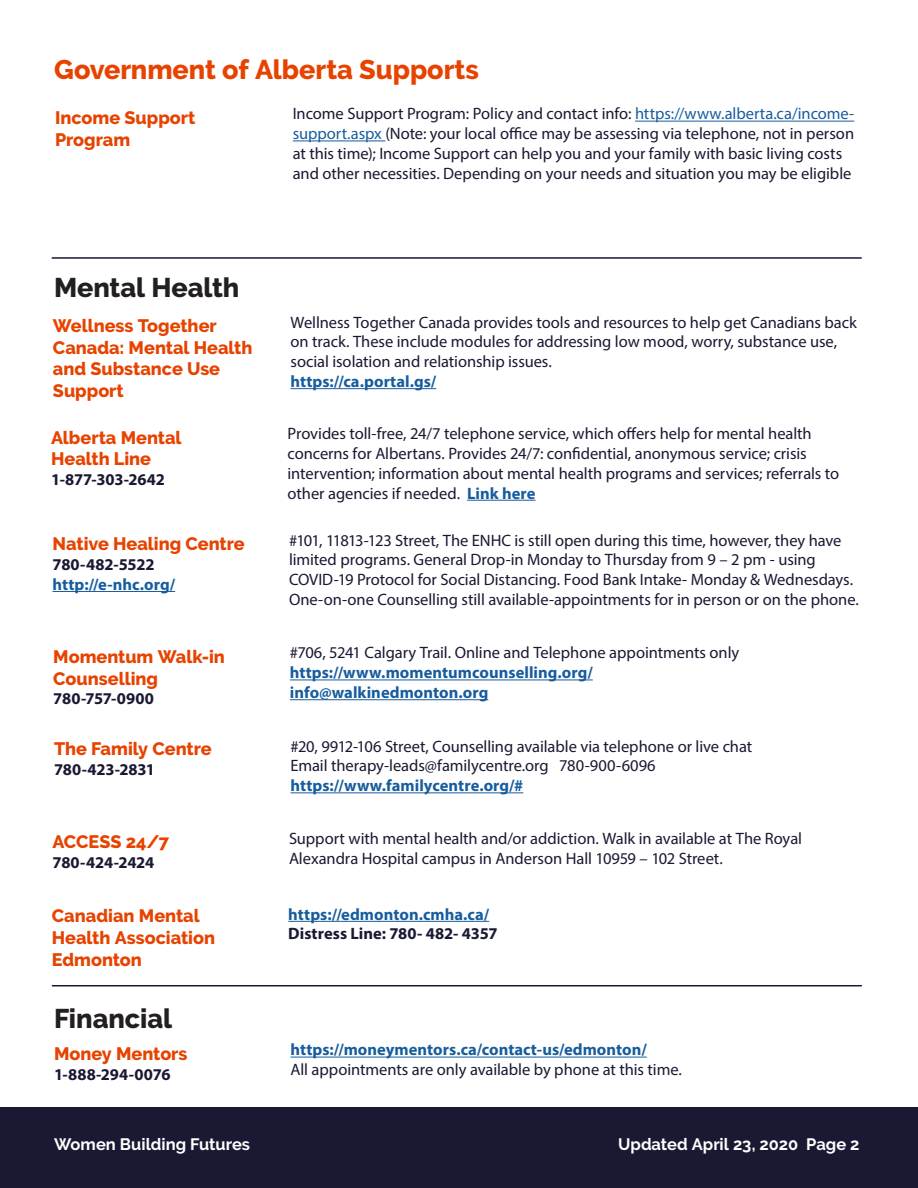
<style>
.page{position:relative;width:918px;height:1188px;background:#fff}
.page>*{position:absolute;margin:0;border:0;box-sizing:border-box;transform-origin:0 0}
.headings_1{font:800 27px "Raleway";color:#e74300}
.headings_1-2{font:800 27px "Raleway";letter-spacing:-.005em;color:#231f20}
.Headings_2{font:800 18px/21.6px "Raleway";color:#e74300}
.Body_11_pt{font:16.5px/19.8px "Myriad Pro";letter-spacing:-.005em;color:#191933}
.Body_11_pt-2{font:700 16.5px "Myriad Pro";letter-spacing:.005em;color:#175d9e}
.Sub_head_side_box{font:700 16.5px "Myriad Pro";letter-spacing:-.005em;color:#191933}
.Sub_head_side_box-2{font:700 16.5px "Myriad Pro";color:#175d9e}
.t1{font:700 16.5px "Raleway";color:#fff}
.s1{color:#175d9e}
.s2{font-weight:700;color:#175d9e}
</style>
<div class="page">
<hr style="left:467px;top:500px;width:69px;height:1px;background:#175d9e">
<hr style="left:52px;top:257px;width:810px;height:2px;background:#191933">
<div style="left:0;top:1107px;width:918px;height:81px;background:#191933"></div>
<hr style="left:288px;top:921px;width:201px;height:1px;background:#175d9e">
<hr style="left:52px;top:985px;width:810px;height:1px;background:#191933">
<hr style="left:291px;top:1057px;width:356px;height:1px;background:#175d9e">
<hr style="left:291px;top:388px;width:145px;height:1px;background:#175d9e">
<hr style="left:53px;top:591px;width:122px;height:1px;background:#175d9e">
<hr style="left:290px;top:680px;width:303px;height:1px;background:#175d9e">
<hr style="left:290px;top:699px;width:198px;height:1px;background:#175d9e">
<hr style="left:291px;top:792px;width:232px;height:1px;background:#175d9e">
<hr style="left:635px;top:121px;width:219px;height:1px;background:#175d9e">
<hr style="left:293px;top:141px;width:92px;height:1px;background:#175d9e">
<p class="headings_1" style="left:54px;top:55px;width:427px">Government of Alberta Supports</p>
<p class="Headings_2" style="left:55px;top:107px;width:142px">Income Support<br>Program</p>
<p class="Body_11_pt" style="left:293px;top:104px;width:563px">Income Support Program: Policy and contact info: <span class="s1">https://www.alberta.ca/income&shy;support.aspx</span> (Note: your local office may be assessing via telephone, not in person at this time); Income Support can help you and your family with basic living costs and other necessities. Depending on your needs and situation you may be eligible</p>
<p class="headings_1-2" style="left:54px;top:272px;width:187px">Mental Health</p>
<p class="Headings_2" style="left:53px;top:315px;width:201px">Wellness Together<br>Canada: Mental Health and Substance Use<br>Support</p>
<p class="Body_11_pt" style="left:291px;top:312px;width:568px">Wellness Together Canada provides tools and resources to help get Canadians back on track. These include modules for addressing low mood, worry, substance use, social isolation and relationship issues.</p>
<p class="Body_11_pt-2" style="left:291px;top:371px;width:147px">https://ca.portal.gs/</p>
<p class="Headings_2" style="left:51px;top:427px;width:132px">Alberta Mental<br>Health Line</p>
<p class="Sub_head_side_box" style="left:51px;top:469px;width:115px">1-877-303-2642</p>
<p class="Headings_2" style="left:53px;top:533px;width:194px">Native Healing Centre</p>
<p class="Sub_head_side_box" style="left:53px;top:554px;width:103px">780-482-5522</p>
<p class="Sub_head_side_box-2" style="left:53px;top:574px;width:124px">http://e-nhc.org/</p>
<p class="Headings_2" style="left:53px;top:646px;width:173px">Momentum Walk-in<br>Counselling</p>
<p class="Sub_head_side_box" style="left:53px;top:688px;width:102px">780-757-0900</p>
<p class="Headings_2" style="left:54px;top:738px;width:159px">The Family Centre</p>
<p class="Sub_head_side_box" style="left:54px;top:759px;width:103px">780-423-2831</p>
<p class="Headings_2" style="left:52px;top:831px;width:118px">ACCESS 24/7</p>
<p class="Sub_head_side_box" style="left:52px;top:852px;width:103px">780-424-2424</p>
<p class="Headings_2" style="left:52px;top:905px;width:165px">Canadian Mental<br>Health Association<br>Edmonton</p>
<p class="headings_1-2" style="left:54px;top:1003px;width:120px">Financial</p>
<p class="Headings_2" style="left:54px;top:1043px;width:135px">Money Mentors</p>
<p class="Sub_head_side_box" style="left:54px;top:1063px;width:118px">1-888-294-0076</p>
<p class="Body_11_pt" style="left:288px;top:423px;width:553px">Provides toll-free, 24/7 telephone service, which offers help for mental health concerns for Albertans. Provides 24/7: confidential, anonymous service; crisis intervention; information about mental health programs and services; referrals to other agencies if needed. <span class="s2">Link here</span></p>
<p class="Body_11_pt" style="left:289px;top:530px;width:571px">#101, 11813-123 Street, The ENHC is still open during this time, however, they have limited programs. General Drop-in Monday to Thursday from 9 – 2 pm - using COVID-19 Protocol for Social Distancing. Food Bank Intake- Monday &amp; Wednesdays.<br>One-on-one Counselling still available-appointments for in person or on the phone.</p>
<p class="Body_11_pt" style="left:290px;top:643px;width:451px">#706, 5241 Calgary Trail. Online and Telephone appointments only</p>
<p class="Body_11_pt-2" style="left:290px;top:662px;width:305px">https://www.momentumcounselling.org/</p>
<p class="Sub_head_side_box-2" style="left:290px;top:682px;width:200px">info@walkinedmonton.org</p>
<p class="Body_11_pt" style="left:291px;top:736px;width:463px">#20, 9912-106 Street, Counselling available via telephone or live chat</p>
<p class="Body_11_pt" style="left:291px;top:756px;width:367px">Email therapy-leads@familycentre.org 780-900-6096</p>
<p class="Sub_head_side_box-2" style="left:291px;top:775px;width:234px">https://www.familycentre.org/#</p>
<p class="Body_11_pt" style="left:289px;top:828px;width:515px">Support with mental health and/or addiction. Walk in available at The Royal<br>Alexandra Hospital campus in Anderson Hall 10959 – 102 Street.</p>
<p class="Body_11_pt-2" style="left:288px;top:903px;width:202px">https://edmonton.cmha.ca/</p>
<p class="Sub_head_side_box" style="left:288px;top:923px;width:211px">Distress Line: 780- 482- 4357</p>
<p class="Body_11_pt-2" style="left:291px;top:1039px;width:358px">https://moneymentors.ca/contact-us/edmonton/</p>
<p class="Body_11_pt" style="left:291px;top:1060px;width:393px">All appointments are only available by phone at this time.</p>
<p class="t1" style="left:54px;top:1135px;width:198px">Women Building Futures</p>
<p class="t1" style="left:618px;top:1135px;width:243px">Updated April 23, 2020 Page 2</p>
</div>
